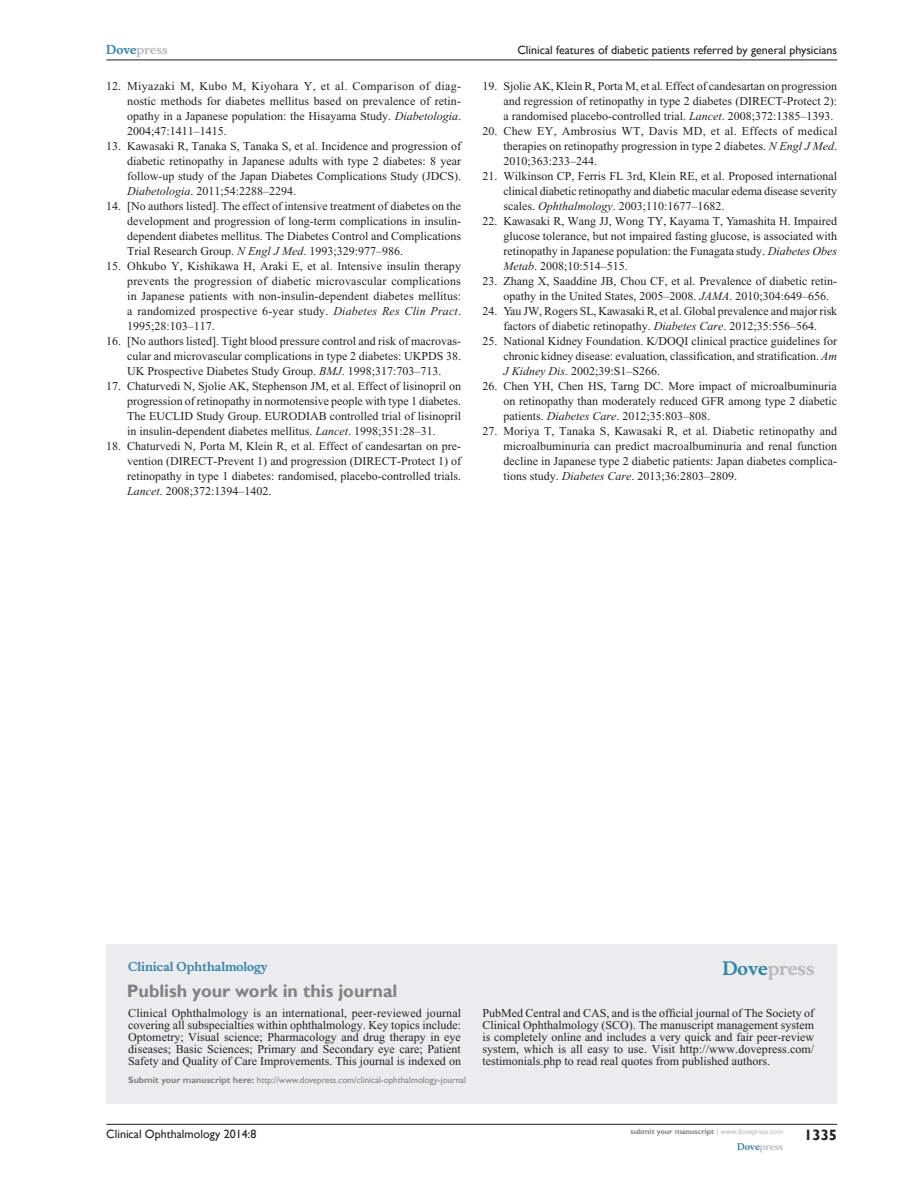
<style>
.page{position:relative;width:918px;height:1188px;background:#fff}
.page>*{position:absolute;margin:0;border:0;box-sizing:border-box;transform-origin:0 0}
.PromBx-H1{font:700 18px "Gill Sans";color:#808285}
.PromBx-Brand{font:700 18px "Musee";color:#b8b9bc}
.t1{font:700 15px "Gill Sans";color:#231f20}
.RefNL2{font:12px/15px "Times New Roman";color:#231f20;text-align:justify}
.PromBx-Tx{font:12px/12px "Times New Roman";color:#231f20;text-align:justify}
.t2{font:12px "Gill Sans";color:#231f20}
.PromBx-JrnlName{font:700 12px "Musee";color:#3485ae}
.t3{font:700 12px "Musee";color:#b8b9bc}
.PromBx-SubmitMssWebA{font:9px "Gill Sans";color:#808285}
.t4{font:700 9px "Musee";color:#b8b9bc}
.t5{font:700 7.5px "Gill Sans";color:#808285}
.s1{color:#3485ae}
.s2{font-style:italic}
.s3{font-weight:700}
.s4{font-weight:400;color:#b8b9bc}
</style>
<div class="page">
<div style="left:106px;top:944px;width:731px;height:159px;background:#ececee"></div>
<hr style="left:106px;top:1124px;width:731px;height:1px;background:#231f20">
<hr style="left:106px;top:60px;width:731px;height:1px;background:#231f20">
<p class="t3" style="left:106px;top:43px;width:63px"><span class="s1">Dove</span>press</p>
<p class="RefNL2" style="left:127px;top:79px;width:335px;text-indent:-21px">12. Miyazaki M, Kubo M, Kiyohara Y, et al. Comparison of diag&shy;nostic methods for diabetes mellitus based on prevalence of retin&shy;opathy in a Japanese population: the Hisayama Study. <span class="s2">Diabetologia</span>.<br>2004;47:1411–1415.</p>
<p class="RefNL2" style="left:127px;top:139px;width:335px;text-indent:-21px">13. Kawasaki R, Tanaka S, Tanaka S, et al. Incidence and progression of diabetic retinopathy in Japanese adults with type 2 diabetes: 8 year follow-up study of the Japan Diabetes Complications Study (JDCS).<br><span class="s2">Diabetologia</span>. 2011;54:2288–2294.</p>
<p class="RefNL2" style="left:127px;top:199px;width:335px;text-indent:-21px">14. [No authors listed]. The effect of intensive treatment of diabetes on the development and progression of long-term complications in insulin&shy;dependent diabetes mellitus. The Diabetes Control and Complications Trial Research Group. <span class="s2">N Engl J Med</span>. 1993;329:977–986.</p>
<p class="RefNL2" style="left:127px;top:259px;width:335px;text-indent:-21px">15. Ohkubo Y, Kishikawa H, Araki E, et al. Intensive insulin therapy prevents the progression of diabetic microvascular complications in Japanese patients with non-insulin-dependent diabetes mellitus: a randomized prospective 6-year study. <span class="s2">Diabetes Res Clin Pract</span>.<br>1995;28:103–117.</p>
<p class="RefNL2" style="left:127px;top:334px;width:335px;text-indent:-21px">16. [No authors listed]. Tight blood pressure control and risk of macrovas&shy;cular and microvascular complications in type 2 diabetes: UKPDS 38.<br>UK Prospective Diabetes Study Group. <span class="s2">BMJ</span>. 1998;317:703–713.</p>
<p class="RefNL2" style="left:127px;top:379px;width:335px;text-indent:-21px">17. Chaturvedi N, Sjolie AK, Stephenson JM, et al. Effect of lisinopril on progression of retinopathy in normotensive people with type 1 diabetes.<br>The EUCLID Study Group. EURODIAB controlled trial of lisinopril in insulin-dependent diabetes mellitus. <span class="s2">Lancet</span>. 1998;351:28–31.</p>
<p class="RefNL2" style="left:127px;top:439px;width:335px;text-indent:-21px">18. Chaturvedi N, Porta M, Klein R, et al. Effect of candesartan on pre&shy;vention (DIRECT-Prevent 1) and progression (DIRECT-Protect 1) of retinopathy in type 1 diabetes: randomised, placebo-controlled trials.<br><span class="s2">Lancet</span>. 2008;372:1394–1402.</p>
<p class="t2" style="left:517px;top:43px;width:321px">Clinical features of diabetic patients referred by general physicians</p>
<p class="RefNL2" style="left:503px;top:79px;width:335px;text-indent:-21px">19. Sjolie AK, Klein R, Porta M, et al. Effect of candesartan on progression and regression of retinopathy in type 2 diabetes (DIRECT-Protect 2): a randomised placebo-controlled trial. <span class="s2">Lancet</span>. 2008;372:1385–1393.</p>
<p class="RefNL2" style="left:503px;top:124px;width:335px;text-indent:-21px">20. Chew EY, Ambrosius WT, Davis MD, et al. Effects of medical therapies on retinopathy progression in type 2 diabetes. <span class="s2">N Engl J Med</span>.<br>2010;363:233–244.</p>
<p class="RefNL2" style="left:503px;top:169px;width:335px;text-indent:-21px">21. Wilkinson CP, Ferris FL 3rd, Klein RE, et al. Proposed international clinical diabetic retinopathy and diabetic macular edema disease severity scales. <span class="s2">Ophthalmology</span>. 2003;110:1677–1682.</p>
<p class="RefNL2" style="left:503px;top:214px;width:335px;text-indent:-21px">22. Kawasaki R, Wang JJ, Wong TY, Kayama T, Yamashita H. Impaired glucose tolerance, but not impaired fasting glucose, is associated with retinopathy in Japanese population: the Funagata study. <span class="s2">Diabetes Obes Metab</span>. 2008;10:514–515.</p>
<p class="RefNL2" style="left:503px;top:274px;width:335px;text-indent:-21px">23. Zhang X, Saaddine JB, Chou CF, et al. Prevalence of diabetic retin&shy;opathy in the United States, 2005–2008. <span class="s2">JAMA</span>. 2010;304:649–656.</p>
<p class="RefNL2" style="left:482px;top:304px;width:356px;text-align:center">24. Yau JW, Rogers SL, Kawasaki R, et al. Global prevalence and major risk factors of diabetic retinopathy. <span class="s2">Diabetes Care</span>. 2012;35:556–564.</p>
<p class="RefNL2" style="left:503px;top:334px;width:335px;text-indent:-21px">25. National Kidney Foundation. K/DOQI clinical practice guidelines for chronic kidney disease: evaluation, classification, and stratification. <span class="s2">Am J Kidney Dis</span>. 2002;39:S1–S266.</p>
<p class="RefNL2" style="left:503px;top:379px;width:335px;text-indent:-21px">26. Chen YH, Chen HS, Tarng DC. More impact of microalbuminuria on retinopathy than moderately reduced GFR among type 2 diabetic patients. <span class="s2">Diabetes Care</span>. 2012;35:803–808.</p>
<p class="RefNL2" style="left:503px;top:424px;width:335px;text-indent:-21px">27. Moriya T, Tanaka S, Kawasaki R, et al. Diabetic retinopathy and microalbuminuria can predict macroalbuminuria and renal function decline in Japanese type 2 diabetic patients: Japan diabetes complica&shy;tions study. <span class="s2">Diabetes Care</span>. 2013;36:2803–2809.</p>
<p class="PromBx-JrnlName" style="left:128px;top:959px;width:141px">Clinical Ophthalmology</p>
<p class="PromBx-H1" style="left:127px;top:980px;width:272px">Publish your work in this journal</p>
<p class="PromBx-Brand" style="left:722px;top:958px;width:94px"><span class="s1">Dove</span>press</p>
<p class="PromBx-Tx" style="left:128px;top:1007px;width:334px">Clinical Ophthalmology is an international, peer-reviewed journal covering all subspecialties within ophthalmology. Key topics include:<br>Optometry; Visual science; Pharmacology and drug therapy in eye diseases; Basic Sciences; Primary and Secondary eye care; Patient Safety and Quality of Care Improvements. This journal is indexed on</p>
<p class="PromBx-Tx" style="left:482px;top:1007px;width:333px">PubMed Central and CAS, and is the official journal of The Society of Clinical Ophthalmology (SCO). The manuscript management system is completely online and includes a very quick and fair peer-review system, which is all easy to use. Visit http://www.dovepress.com/ testimonials.php to read real quotes from published authors.</p>
<p class="PromBx-SubmitMssWebA" style="left:128px;top:1075px;width:339px"><span class="s3">Submit your manuscript here:</span> http://www.dovepress.com/clinical-ophthalmology-journal</p>
<p class="t2" style="left:106px;top:1127px;width:152px">Clinical Ophthalmology 2014:8</p>
<p class="t5" style="left:631px;top:1127px;width:154px">submit your manuscript <span class="s4">| www.dovepress.com</span></p>
<p class="t4" style="left:737px;top:1141px;width:48px"><span class="s1">Dove</span>press</p>
<p class="t1" style="left:804px;top:1126px;width:35px">1335</p>
</div>
